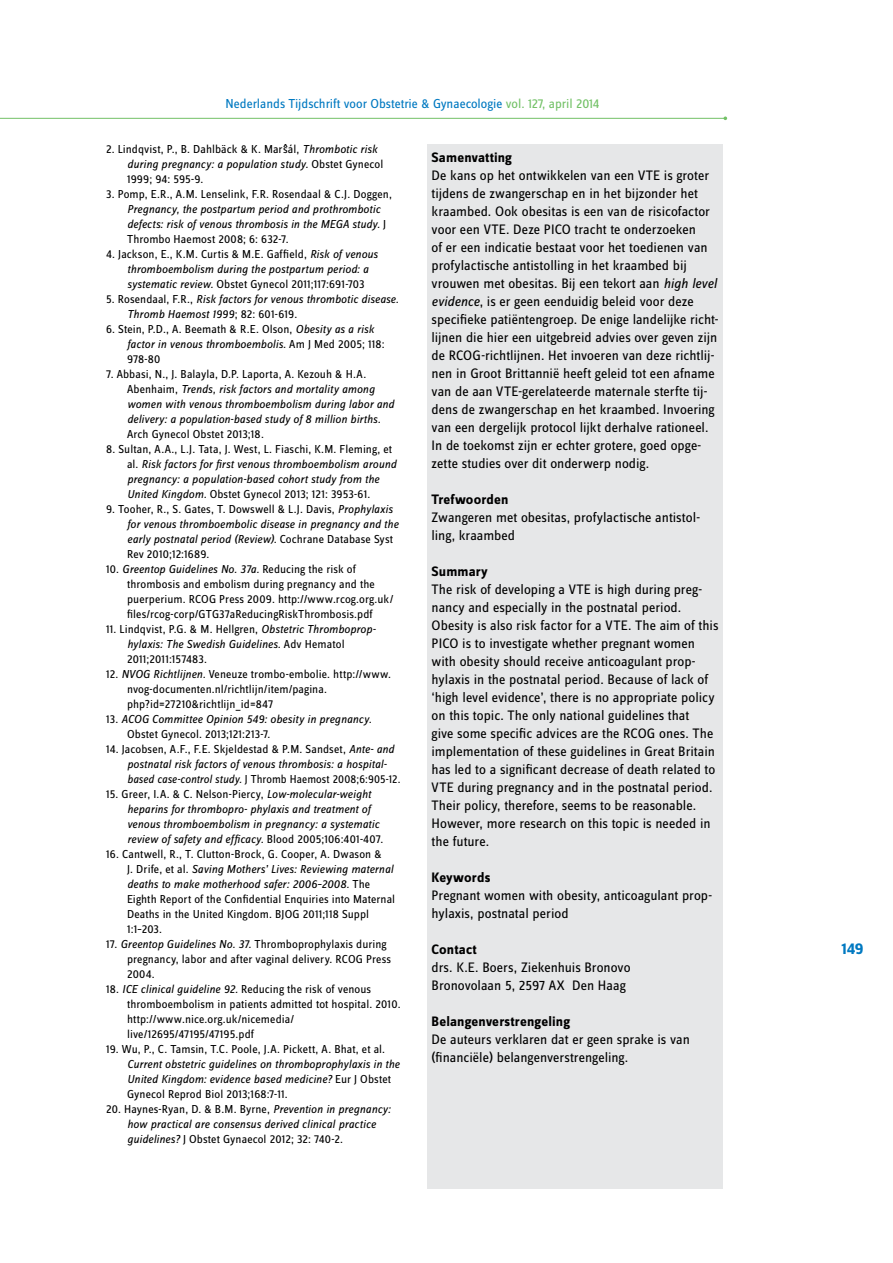
<style>
.page{position:relative;width:893px;height:1263px;background:#fff}
.page>*{position:absolute;margin:0;border:0;box-sizing:border-box;transform-origin:0 0}
.t1{font:700 16.5px "Zine Sans Dis";color:#0079c1}
.t2{font:14.25px/18px "Zine Sans Dis";color:#000}
.t3{font:700 14.25px "Zine Sans Dis";letter-spacing:.01em;color:#000}
.t4{font:13.5px "Zine Sans Dis";color:#0079c1}
.t5{font:italic 12px/15px "Zine Sans Dis";letter-spacing:.005em;color:#000}
.t6{font:12px/15px "Zine Sans Dis";letter-spacing:.005em;color:#000}
.s1{color:#73c167}
.s2{font-style:italic}
.s3{font-style:normal}
</style>
<div class="page">
<hr style="left:0;top:118px;width:725px;height:1px;background:#73c167">
<div style="left:427px;top:144px;width:296px;height:1044px;background:#e6e7e8"></div>
<p class="t4" style="left:226px;top:97px;width:375px">Nederlands Tijdschrift voor Obstetrie &amp; Gynaecologie <span class="s1">vol. 127, april 2014</span></p>
<p class="t6" style="left:127px;top:142px;width:258px;text-indent:-21px">2. Lindqvist, P., B. Dahlbäck &amp; K. Mar^sál, <span class="s2">Thrombotic risk during pregnancy: a population study.</span> Obstet Gynecol<br>1999; 94: 595-9.</p>
<p class="t6" style="left:106px;top:187px;width:287px">3. Pomp, E.R., A.M. Lenselink, F.R. Rosendaal &amp; C.J. Doggen,</p>
<p class="t5" style="left:127px;top:202px;width:261px">Pregnancy, the postpartum period and prothrombotic defects: risk of venous thrombosis in the MEGA study. <span class="s3">J<br>Thrombo Haemost 2008; 6: 632-7.</span></p>
<p class="t5" style="left:127px;top:247px;width:252px;text-indent:-21px"><span class="s3">4. Jackson, E., K.M. Curtis &amp; M.E. Gaffield,</span> Risk of venous thromboembolism during the postpartum period: a systematic review. <span class="s3">Obstet Gynecol 2011;117:691-703</span></p>
<p class="t5" style="left:127px;top:292px;width:273px;text-indent:-21px"><span class="s3">5. Rosendaal, F.R.,</span> Risk factors for venous thrombotic disease.<br>Thromb Haemost 1999<span class="s3">; 82: 601-619.</span></p>
<p class="t6" style="left:127px;top:322px;width:259px;text-indent:-21px">6. Stein, P.D., A. Beemath &amp; R.E. Olson, <span class="s2">Obesity as a risk factor in venous thromboembolis.</span> Am J Med 2005; 118:<br>978-80</p>
<p class="t5" style="left:127px;top:367px;width:269px;text-indent:-21px"><span class="s3">7. Abbasi, N., J. Balayla, D.P. Laporta, A. Kezouh &amp; H.A.<br>Abenhaim,</span> Trends, risk factors and mortality among women with venous thromboembolism during labor and delivery: a population-based study of 8 million births.</p>
<p class="t6" style="left:127px;top:427px;width:138px">Arch Gynecol Obstet 2013;18.</p>
<p class="t5" style="left:127px;top:442px;width:271px;text-indent:-21px"><span class="s3">8. Sultan, A.A., L.J. Tata, J. West, L. Fiaschi, K.M. Fleming, et al.</span> Risk factors for first venous thromboembolism around pregnancy: a population-based cohort study from the United Kingdom. <span class="s3">Obstet Gynecol 2013; 121: 3953-61.</span></p>
<p class="t5" style="left:127px;top:502px;width:273px;text-indent:-21px"><span class="s3">9. Tooher, R., S. Gates, T. Dowswell &amp; L.J. Davis,</span> Prophylaxis for venous thromboembolic disease in pregnancy and the early postnatal period (Review). <span class="s3">Cochrane Database Syst Rev 2010;12:1689.</span></p>
<p class="t6" style="left:127px;top:562px;width:268px;text-indent:-21px">10. <span class="s2">Greentop Guidelines No. 37a.</span> Reducing the risk of thrombosis and embolism during pregnancy and the puerperium. RCOG Press 2009. http://www.rcog.org.uk/ files/rcog-corp/GTG37aReducingRiskThrombosis.pdf</p>
<p class="t6" style="left:127px;top:622px;width:250px;text-indent:-21px">11. Lindqvist, P.G. &amp; M. Hellgren, <span class="s2">Obstetric Thromboprop&shy;hylaxis: The Swedish Guidelines.</span> Adv Hematol<br>2011;2011:157483.</p>
<p class="t6" style="left:127px;top:667px;width:266px;text-indent:-21px">12. <span class="s2">NVOG Richtlijnen.</span> Veneuze trombo-embolie. http://www. nvog-documenten.nl/richtlijn/item/pagina. php?id=27210&amp;richtlijn_id=847</p>
<p class="t5" style="left:127px;top:712px;width:246px;text-indent:-21px"><span class="s3">13.</span> ACOG Committee Opinion 549: obesity in pregnancy.<br><span class="s3">Obstet Gynecol. 2013;121:213-7.</span></p>
<p class="t5" style="left:127px;top:742px;width:275px;text-indent:-21px"><span class="s3">14. Jacobsen, A.F., F.E. Skjeldestad &amp; P.M. Sandset,</span> Ante- and postnatal risk factors of venous thrombosis: a hospital&shy;based case-control study. <span class="s3">J Thromb Haemost 2008;6:905-12.</span></p>
<p class="t5" style="left:127px;top:787px;width:258px;text-indent:-21px"><span class="s3">15. Greer, I.A. &amp; C. Nelson-Piercy,</span> Low-molecular-weight heparins for thrombopro- phylaxis and treatment of venous thromboembolism in pregnancy: a systematic review of safety and efficacy. <span class="s3">Blood 2005;106:401-407.</span></p>
<p class="t6" style="left:127px;top:847px;width:270px;text-indent:-21px">16. Cantwell, R., T. Clutton-Brock, G. Cooper, A. Dwason &amp;<br>J. Drife, et al. <span class="s2">Saving Mothers’ Lives: Reviewing maternal deaths to make motherhood safer: 2006–2008.</span> The Eighth Report of the Confidential Enquiries into Maternal Deaths in the United Kingdom. BJOG 2011;118 Suppl 1:1–203.</p>
<p class="t6" style="left:127px;top:937px;width:265px;text-indent:-21px">17. <span class="s2">Greentop Guidelines No. 37.</span> Thromboprophylaxis during pregnancy, labor and after vaginal delivery. RCOG Press<br>2004.</p>
<p class="t6" style="left:127px;top:982px;width:275px;text-indent:-21px">18. <span class="s2">ICE clinical guideline 92.</span> Reducing the risk of venous thromboembolism in patients admitted tot hospital. 2010. http://www.nice.org.uk/nicemedia/ live/12695/47195/47195.pdf</p>
<p class="t6" style="left:106px;top:1042px;width:281px">19. Wu, P., C. Tamsin, T.C. Poole, J.A. Pickett, A. Bhat, et al.</p>
<p class="t5" style="left:127px;top:1057px;width:274px">Current obstetric guidelines on thromboprophylaxis in the<br>United Kingdom: evidence based medicine? <span class="s3">Eur J Obstet<br>Gynecol Reprod Biol 2013;168:7-11.</span></p>
<p class="t5" style="left:127px;top:1102px;width:265px;text-indent:-21px"><span class="s3">20. Haynes-Ryan, D. &amp; B.M. Byrne,</span> Prevention in pregnancy: how practical are consensus derived clinical practice guidelines? <span class="s3">J Obstet Gynaecol 2012; 32: 740-2.</span></p>
<p class="t3" style="left:432px;top:150px;width:82px">Samenvatting</p>
<p class="t2" style="left:432px;top:167px;width:289px">De kans op het ontwikkelen van een VTE is groter tijdens de zwangerschap en in het bijzonder het kraambed. Ook obesitas is een van de risicofactor voor een VTE. Deze PICO tracht te onderzoeken<br>of er een indicatie bestaat voor het toedienen van profylactische antistolling in het kraambed bij vrouwen met obesitas. Bij een tekort aan <span class="s2">high level evidence</span>, is er geen eenduidig beleid voor deze specifieke patiëntengroep. De enige landelijke richt&shy;lijnen die hier een uitgebreid advies over geven zijn de RCOG-richtlijnen. Het invoeren van deze richtlij&shy;nen in Groot Brittannië heeft geleid tot een afname van de aan VTE-gerelateerde maternale sterfte tij&shy;dens de zwangerschap en het kraambed. Invoering van een dergelijk protocol lijkt derhalve rationeel.<br>In de toekomst zijn er echter grotere, goed opge&shy;zette studies over dit onderwerp nodig.</p>
<p class="t3" style="left:432px;top:492px;width:78px">Trefwoorden</p>
<p class="t2" style="left:432px;top:509px;width:270px">Zwangeren met obesitas, profylactische antistol&shy;ling, kraambed</p>
<p class="t3" style="left:432px;top:564px;width:58px">Summary</p>
<p class="t2" style="left:432px;top:581px;width:288px">The risk of developing a VTE is high during preg&shy;nancy and especially in the postnatal period.<br>Obesity is also risk factor for a VTE. The aim of this PICO is to investigate whether pregnant women with obesity should receive anticoagulant prop&shy;hylaxis in the postnatal period. Because of lack of ‘high level evidence’, there is no appropriate policy on this topic. The only national guidelines that<br>give some specific advices are the RCOG ones. The implementation of these guidelines in Great Britain has led to a significant decrease of death related to VTE during pregnancy and in the postnatal period.<br>Their policy, therefore, seems to be reasonable.<br>However, more research on this topic is needed in the future.</p>
<p class="t3" style="left:432px;top:870px;width:60px">Keywords</p>
<p class="t2" style="left:432px;top:887px;width:282px">Pregnant women with obesity, anticoagulant prop&shy;hylaxis, postnatal period</p>
<p class="t3" style="left:432px;top:942px;width:47px">Contact</p>
<p class="t2" style="left:432px;top:959px;width:200px">drs. K.E. Boers, Ziekenhuis Bronovo<br>Bronovolaan 5, 2597 AX Den Haag</p>
<p class="t3" style="left:432px;top:1014px;width:140px">Belangenverstrengeling</p>
<p class="t2" style="left:432px;top:1031px;width:260px">De auteurs verklaren dat er geen sprake is van (financiële) belangenverstrengeling.</p>
<p class="t1" style="left:842px;top:940px;width:23px">149</p>
</div>
